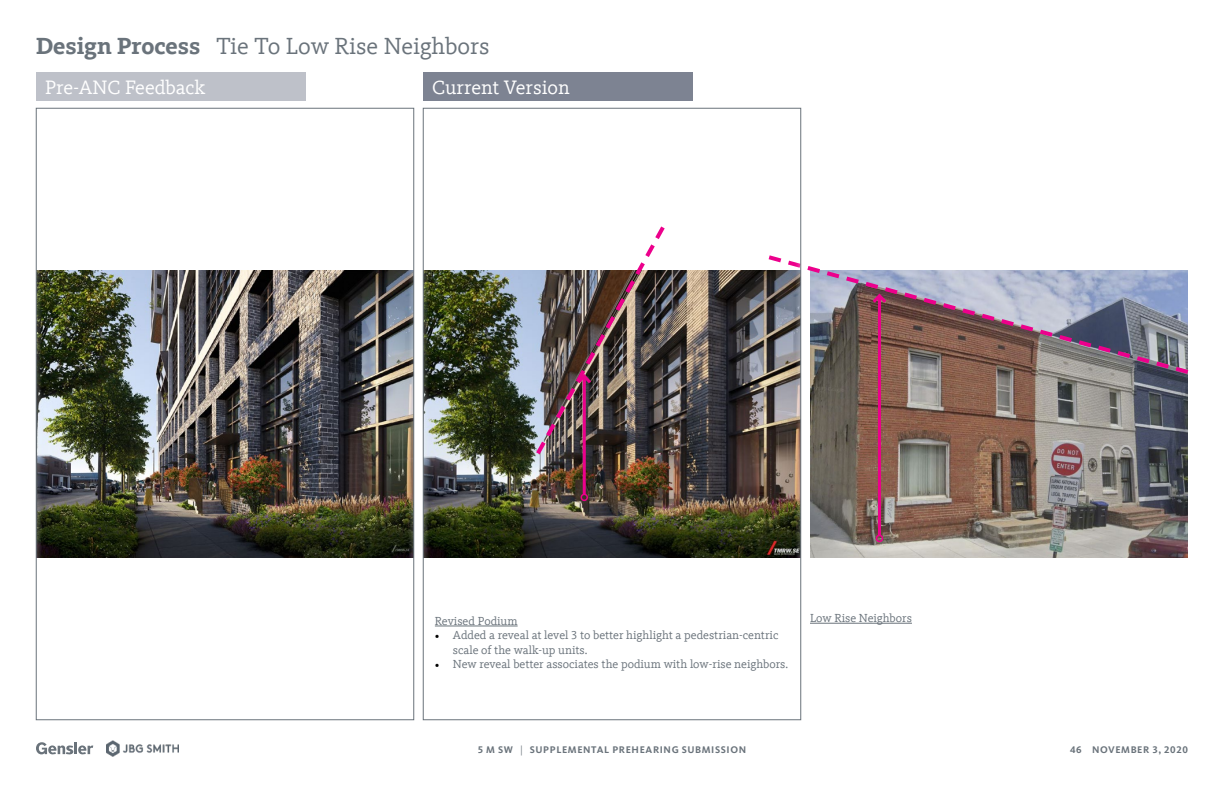
<style>
.page{position:relative;width:1224px;height:792px;background:#fff}
.page>*{position:absolute;margin:0;border:0;box-sizing:border-box;transform-origin:0 0}
.t1{font:24px "Kievit Slab Offc";color:#6a737b}
.t2{font:20px "Kievit Slab Offc";color:#fff}
.t3{font:12px/14.4px "Kievit Slab Offc";color:#6a737b}
.t4{font:700 10px "Kievit OT";letter-spacing:.06em;color:#6a737b}
.s1{font-weight:700}
.s2{font-family:"Minion Pro";color:#000}
.s3{font-weight:400}
</style>
<div class="page">
<img style="left:107px;top:740px;width:72px;height:16px">
<img style="left:810px;top:377px;width:378px;height:181px">
<svg style="left:36px;top:742px;width:57px;height:12px"></svg>
<div style="left:36px;top:72px;width:270px;height:29px;background:#bec1c9"></div>
<div style="left:423px;top:72px;width:270px;height:29px;background:#7d8392"></div>
<hr style="left:878px;top:296px;width:3px;height:239px;background:#ec008c">
<div style="left:876px;top:535px;width:7px;height:7px;border:2px solid #ec008c;border-radius:50%"></div>
<img style="left:807px;top:266px;width:382px;height:111px">
<hr style="left:810px;top:623px;width:102px;height:1px;background:#6a737b">
<div style="left:29px;top:101px;width:391px;height:625px;background:#fff;opacity:.75"></div>
<div style="left:416px;top:101px;width:391px;height:625px;background:#fff;opacity:.75"></div>
<h1 class="t1" style="left:36px;top:32px;width:455px"><span class="s1">Design Process</span> Tie To Low Rise Neighbors</h1>
<h2 class="t2" style="left:45px;top:76px;width:162px">Pre-ANC Feedback</h2>
<h2 class="t2" style="left:432px;top:76px;width:139px">Current Version</h2>
<p class="t3" style="left:435px;top:614px;width:84px">Revised Podium</p>
<p class="t3" style="left:810px;top:611px;width:103px">Low Rise Neighbors</p>
<p class="t3" style="left:453px;top:628px;width:327px;text-indent:-18px"><span class="s2">•</span> Added a reveal at level 3 to better highlight a pedestrian-centric scale of the walk-up units.</p>
<p class="t3" style="left:435px;top:657px;width:355px"><span class="s2">•</span> New reveal better associates the podium with low-rise neighbors.</p>
<p class="t4" style="left:478px;top:744px;width:270px">5 M SW <span class="s3">|</span> SUPPLEMENTAL PREHEARING SUBMISSION</p>
<p class="t4" style="left:1070px;top:744px;width:119px">46 NOVEMBER 3, 2020</p>
</div>
